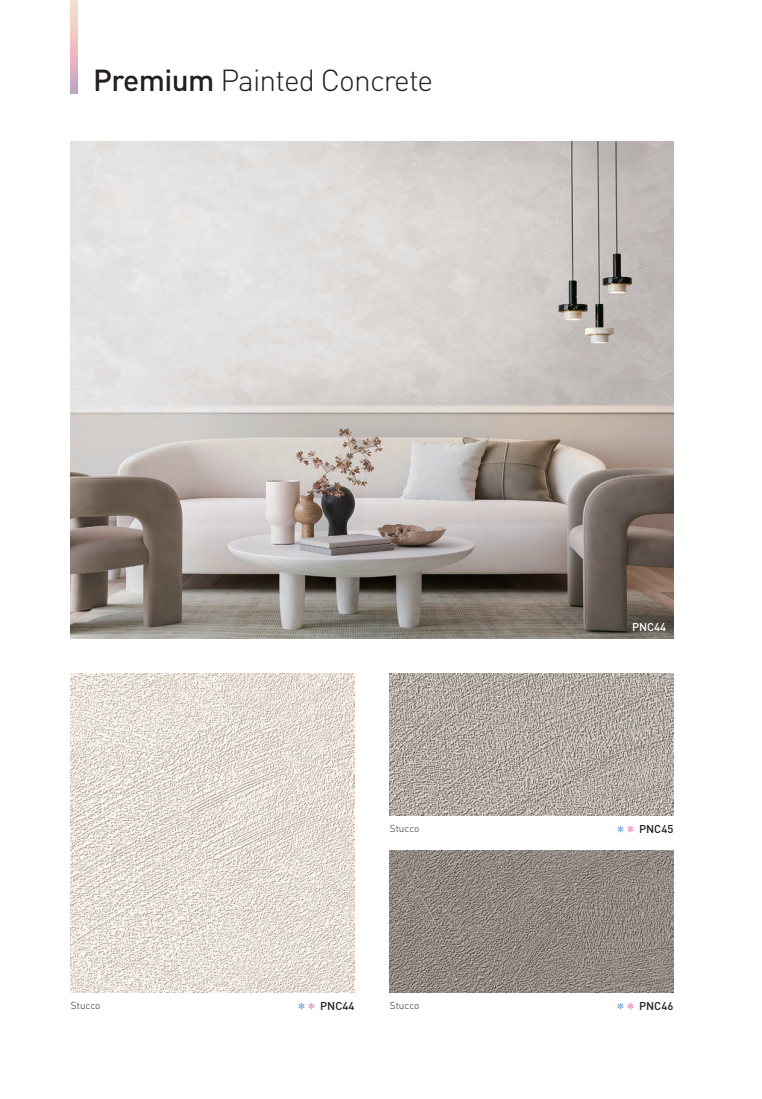
<style>
.page{position:relative;width:762px;height:1099px;background:#fff}
.page>*{position:absolute;margin:0;border:0;box-sizing:border-box;transform-origin:0 0}
.t1{font:300 30px "DIN";letter-spacing:-.03em;color:#231f20}
.t2{font:500 11.25px "DIN";color:#231f20}
.t3{font:500 11.25px "DIN";color:#fff}
.t4{font:300 10px "DIN";color:#231f20}
.s1{font-weight:500}
.s2{font-family:"YDVY Mj O11";font-weight:400;font-size:16.25px;color:#5592ce}
.s3{font-family:"YDVY Mj O11";font-weight:400;font-size:16.25px;color:#f171ab}
</style>
<div class="page">
<img style="left:71px;top:142px;width:602px;height:496px">
<img style="left:71px;top:673px;width:283px;height:319px">
<img style="left:390px;top:673px;width:283px;height:142px">
<img style="left:390px;top:850px;width:283px;height:142px">
<p class="t1" style="left:93px;top:62px;width:341px"><span class="s1">Premium</span> Painted Concrete</p>
<p class="t3" style="left:632px;top:620px;width:36px">PNC44</p>
<p class="t4" style="left:390px;top:822px;width:31px">Stucco</p>
<p class="t2" style="left:617px;top:821px;width:58px"><span class="s2">*</span> <span class="s3">*</span> PNC45</p>
<p class="t4" style="left:71px;top:999px;width:31px">Stucco</p>
<p class="t2" style="left:298px;top:998px;width:58px"><span class="s2">*</span> <span class="s3">*</span> PNC44</p>
<p class="t4" style="left:390px;top:999px;width:31px">Stucco</p>
<p class="t2" style="left:617px;top:998px;width:58px"><span class="s2">*</span> <span class="s3">*</span> PNC46</p>
</div>
